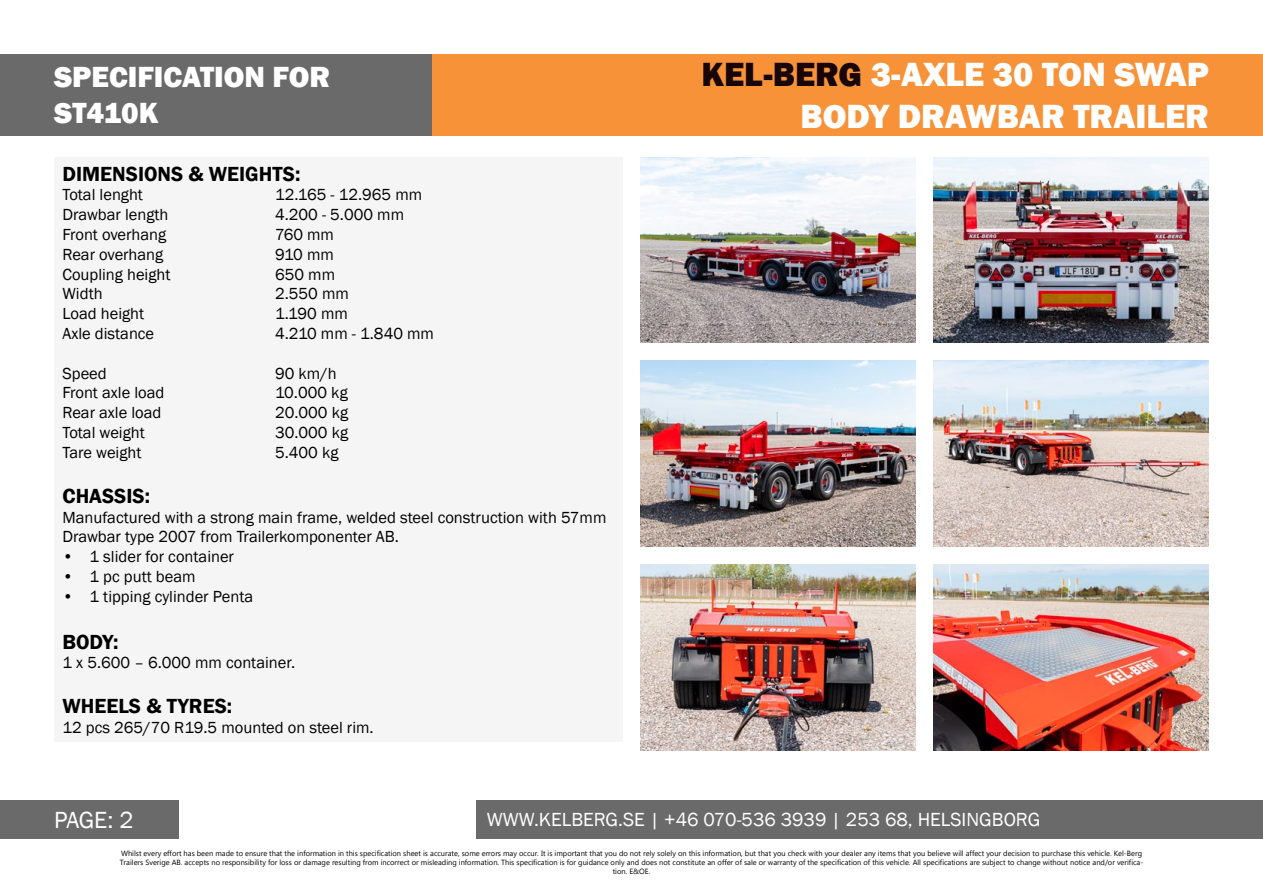
<style>
.page{position:relative;width:1263px;height:893px;background:#fff}
.page>*{position:absolute;margin:0;border:0;box-sizing:border-box;transform-origin:0 0}
.t1{font:800 34.5px/41.4px "Franklin Gothic";color:#fff;text-align:right}
.t2{font:800 30px/36px "Franklin Gothic";color:#fff}
.t3{font:24px "Franklin Gothic";color:#fff}
.t4{font:600 21px "Franklin Gothic";color:#000}
.t5{font:19.5px "Franklin Gothic";color:#fff}
.t6{font:16.5px/19.8px "Franklin Gothic";color:#000}
.t7{font:7.5px/9px "Microsoft Tai Le";color:#000;text-align:center}
.s1{color:#180607}
</style>
<div class="page">
<div style="left:432px;top:54px;width:831px;height:82px;background:#f79239"></div>
<div style="left:0;top:54px;width:432px;height:82px;background:#6b6a6a"></div>
<div style="left:0;top:801px;width:179px;height:38px;background:#6b6a6a"></div>
<div style="left:476px;top:801px;width:787px;height:38px;background:#6b6a6a"></div>
<div style="left:54px;top:157px;width:568px;height:585px;background:#f5f5f5"></div>
<img style="left:640px;top:361px;width:276px;height:186px">
<img style="left:640px;top:157px;width:276px;height:186px">
<img style="left:934px;top:361px;width:275px;height:186px">
<img style="left:640px;top:565px;width:276px;height:185px">
<img style="left:934px;top:157px;width:275px;height:186px">
<img style="left:934px;top:565px;width:275px;height:185px">
<h2 class="t2" style="left:54px;top:59px;width:278px">SPECIFICATION FOR<br>ST410K</h2>
<h1 class="t1" style="left:701px;top:54px;width:509px"><span class="s1">KEL-BERG</span> 3-AXLE 30 TON SWAP<br>BODY DRAWBAR TRAILER</h1>
<h3 class="t4" style="left:63px;top:161px;width:239px">DIMENSIONS &amp; WEIGHTS:</h3>
<h3 class="t6" style="left:63px;top:185px;width:82px">Total lenght</h3>
<h3 class="t6" style="left:275px;top:185px;width:149px">12.165 - 12.965 mm</h3>
<h3 class="t6" style="left:63px;top:205px;width:108px">Drawbar length</h3>
<h3 class="t6" style="left:275px;top:205px;width:130px">4.200 - 5.000 mm</h3>
<h3 class="t6" style="left:63px;top:225px;width:105px">Front overhang</h3>
<h3 class="t6" style="left:275px;top:225px;width:60px">760 mm</h3>
<h3 class="t6" style="left:63px;top:245px;width:102px">Rear overhang</h3>
<h3 class="t6" style="left:275px;top:245px;width:60px">910 mm</h3>
<h3 class="t6" style="left:63px;top:264px;width:110px">Coupling height</h3>
<h3 class="t6" style="left:275px;top:264px;width:61px">650 mm</h3>
<h3 class="t6" style="left:63px;top:284px;width:42px">Width</h3>
<h3 class="t6" style="left:275px;top:284px;width:75px">2.550 mm</h3>
<h3 class="t6" style="left:63px;top:304px;width:83px">Load height</h3>
<h3 class="t6" style="left:275px;top:304px;width:74px">1.190 mm</h3>
<h3 class="t6" style="left:63px;top:324px;width:93px">Axle distance</h3>
<h3 class="t6" style="left:275px;top:324px;width:160px">4.210 mm - 1.840 mm</h3>
<h3 class="t6" style="left:63px;top:363px;width:46px">Speed</h3>
<h3 class="t6" style="left:275px;top:363px;width:63px">90 km/h</h3>
<h3 class="t6" style="left:63px;top:383px;width:103px">Front axle load</h3>
<h3 class="t6" style="left:275px;top:383px;width:74px">10.000 kg</h3>
<h3 class="t6" style="left:63px;top:403px;width:100px">Rear axle load</h3>
<h3 class="t6" style="left:275px;top:403px;width:75px">20.000 kg</h3>
<h3 class="t6" style="left:63px;top:423px;width:84px">Total weight</h3>
<h3 class="t6" style="left:275px;top:423px;width:75px">30.000 kg</h3>
<h3 class="t6" style="left:63px;top:443px;width:81px">Tare weight</h3>
<h3 class="t6" style="left:275px;top:443px;width:65px">5.400 kg</h3>
<h3 class="t4" style="left:63px;top:483px;width:89px">CHASSIS:</h3>
<h3 class="t6" style="left:63px;top:507px;width:545px">Manufactured with a strong main frame, welded steel construction with 57mm<br>Drawbar type 2007 from Trailerkomponenter AB.</h3>
<h3 class="t6" style="left:63px;top:547px;width:173px">• 1 slider for container</h3>
<h3 class="t6" style="left:63px;top:567px;width:135px">• 1 pc putt beam</h3>
<h3 class="t6" style="left:63px;top:587px;width:192px">• 1 tipping cylinder Penta</h3>
<h3 class="t4" style="left:63px;top:629px;width:57px">BODY:</h3>
<h3 class="t6" style="left:63px;top:653px;width:234px">1 x 5.600 – 6.000 mm container.</h3>
<h3 class="t4" style="left:63px;top:693px;width:171px">WHEELS &amp; TYRES:</h3>
<h3 class="t6" style="left:63px;top:718px;width:313px">12 pcs 265/70 R19.5 mounted on steel rim.</h3>
<h3 class="t3" style="left:54px;top:805px;width:81px">PAGE: 2</h3>
<h3 class="t5" style="left:487px;top:807px;width:555px">WWW.KELBERG.SE | +46 070-536 3939 | 253 68, HELSINGBORG</h3>
<p class="t7" style="left:120px;top:849px;width:1025px">Whilst every effort has been made to ensure that the information in this specification sheet is accurate, some errors may occur. It is important that you do not rely solely on this information, but that you check with your dealer any items that you believe will affect your decision to purchase this vehicle. Kel-Berg<br>Trailers Sverige AB. accepts no responsibility for loss or damage resulting from incorrect or misleading information. This specification is for guidance only and does not constitute an offer of sale or warranty of the specification of this vehicle. All specifications are subject to change without notice and/or verifica&shy;tion. E&amp;OE.</p>
</div>
